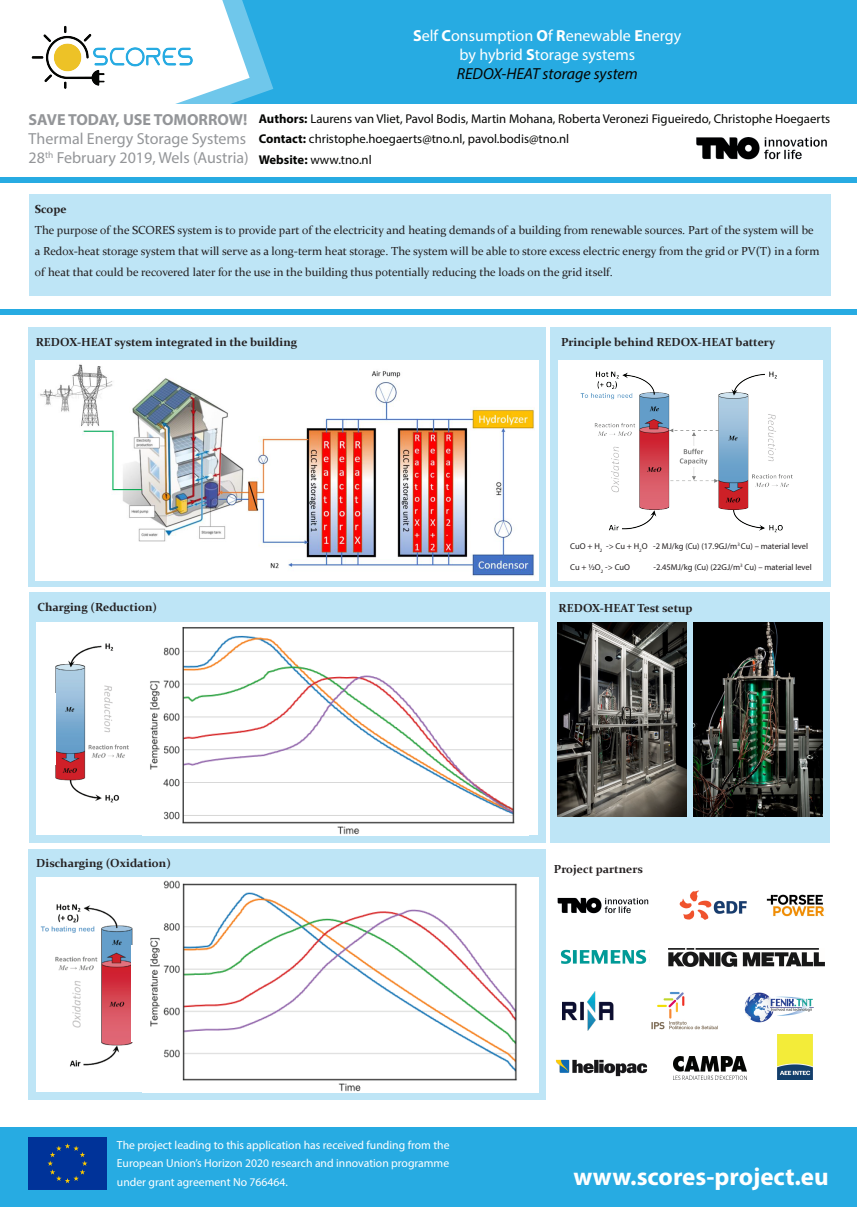
<style>
.page{position:relative;width:857px;height:1207px;background:#fff}
.page>*{position:absolute;margin:0;border:0;box-sizing:border-box;transform-origin:0 0}
.t1{font:700 25px "Myriad Pro";color:#fff}
.t2{font:16px/19.2px "Myriad Pro";color:#fff;text-align:center}
.t3{font:16px/19.2px "Myriad Pro";color:#939598}
.t4{font:700 16px "Myriad Pro";color:#939598}
.t5{font:12.75px/20.5px "Myriad Pro";color:#040503}
.t6{font:11.65px/21px "Constantia";color:#231f20}
.t7{font:700 11.65px "Constantia";color:#231f20}
.t8{font:11.65px/18.5px "Myriad Pro";color:#fff;text-align:justify}
.t9{font:8.5px "Myriad Pro";color:#231f20}
.s1{font-weight:700}
.s2{font-style:italic;color:#040503}
</style>
<div class="page">
<img style="left:766px;top:894px;width:58px;height:23px">
<img style="left:560px;top:949px;width:87px;height:15px">
<img style="left:673px;top:1056px;width:73px;height:22px">
<div style="left:0;top:0;width:856px;height:103px;background:#27abe2"></div>
<svg style="left:0;top:20px;width:273px;height:163px"></svg>
<div style="left:0;top:1127px;width:856px;height:79px;background:#27abe2"></div>
<svg style="left:0;top:0;width:249px;height:165px"></svg>
<div style="left:0;top:177px;width:856px;height:5px;background:#27abe2"></div>
<div style="left:29px;top:194px;width:801px;height:101px;background:#bee5f6"></div>
<div style="left:28px;top:1137px;width:78px;height:52px;background:#039"></div>
<img style="left:29px;top:13px;width:169px;height:90px">
<div style="left:29px;top:327px;width:516px;height:260px;background:#bee5f6"></div>
<img style="left:36px;top:360px;width:502px;height:220px">
<div style="left:550px;top:327px;width:280px;height:260px;background:#bee5f6"></div>
<div style="left:558px;top:360px;width:264px;height:220px;background:#fff"></div>
<img style="left:580px;top:371px;width:213px;height:162px">
<div style="left:550px;top:592px;width:279px;height:251px;background:#bee5f6"></div>
<img style="left:693px;top:622px;width:129px;height:193px">
<img style="left:557px;top:623px;width:129px;height:192px">
<div style="left:29px;top:848px;width:516px;height:251px;background:#bee5f6"></div>
<div style="left:29px;top:592px;width:516px;height:251px;background:#bee5f6"></div>
<img style="left:557px;top:897px;width:92px;height:17px">
<img style="left:679px;top:890px;width:67px;height:30px">
<img style="left:744px;top:992px;width:70px;height:31px">
<img style="left:562px;top:991px;width:52px;height:39px">
<img style="left:668px;top:948px;width:156px;height:18px">
<img style="left:651px;top:992px;width:66px;height:38px">
<img style="left:555px;top:1059px;width:93px;height:18px">
<img style="left:777px;top:1034px;width:35px;height:44px">
<div style="left:0;top:308px;width:856px;height:6px;background:#27abe2"></div>
<div style="left:37px;top:622px;width:501px;height:5px;background:#fff"></div>
<img style="left:696px;top:137px;width:131px;height:23px">
<div style="left:36px;top:622px;width:116px;height:212px;background:#fff"></div>
<div style="left:36px;top:877px;width:106px;height:215px;background:#fff"></div>
<img style="left:55px;top:643px;width:74px;height:160px">
<div style="left:50px;top:692px;width:6px;height:72px;background:#fff"></div>
<img style="left:40px;top:904px;width:93px;height:163px">
<hr style="left:132px;top:944px;width:4px;height:97px;background:#fff">
<div style="left:423px;top:624px;width:115px;height:210px;background:#fff"></div>
<img style="left:150px;top:627px;width:365px;height:207px">
<img style="left:142px;top:877px;width:396px;height:215px">
<h2 class="t2" style="left:413px;top:26px;width:270px"><span class="s1">S</span>elf <span class="s1">C</span>onsumption <span class="s1">O</span>f <span class="s1">R</span>enewable <span class="s1">E</span>nergy by hybrid <span class="s1">S</span>torage systems<br><span class="s2">REDOX-HEAT storage system</span></h2>
<h2 class="t4" style="left:29px;top:109px;width:220px">SAVE TODAY, USE TOMORROW!</h2>
<h2 class="t3" style="left:29px;top:129px;width:222px">Thermal Energy Storage Systems<br>28<sup>th</sup> February 2019, Wels (Austria)</h2>
<p class="t5" style="left:258px;top:108px;width:572px"><span class="s1">Authors:</span> Laurens van Vliet, Pavol Bodis, Martin Mohana, Roberta Veronezi Figueiredo, Christophe Hoegaerts<br><span class="s1">Contact:</span> christophe.hoegaerts@tno.nl, pavol.bodis@tno.nl<br><span class="s1">Website:</span> www.tno.nl</p>
<p class="t7" style="left:35px;top:200px;width:33px">Scope</p>
<p class="t6" style="left:35px;top:219px;width:785px">The purpose of the SCORES system is to provide part of the electricity and heating demands of a building from renewable sources. Part of the system will be a Redox-heat storage system that will serve as a long-term heat storage. The system will be able to store excess electric energy from the grid or PV(T) in a form of heat that could be recovered later for the use in the building thus potentially reducing the loads on the grid itself.</p>
<p class="t7" style="left:36px;top:334px;width:263px">REDOX-HEAT system integrated in the building</p>
<p class="t7" style="left:560px;top:334px;width:215px">Principle behind REDOX-HEAT battery</p>
<p class="t7" style="left:37px;top:598px;width:121px">Charging (Reduction)</p>
<p class="t7" style="left:36px;top:855px;width:136px">Discharging (Oxidation)</p>
<p class="t9" style="left:570px;top:541px;width:239px">CuO + H<sub>2</sub> -&gt; Cu + H<sub>2</sub>O -2 MJ/kg (Cu) (17.9GJ/m<sup>3</sup> Cu) – material level</p>
<p class="t9" style="left:570px;top:562px;width:61px">Cu + ½O<sub>2</sub> -&gt; CuO</p>
<p class="t9" style="left:653px;top:562px;width:160px">-2.45MJ/kg (Cu) (22GJ/m<sup>3</sup> Cu) – material level</p>
<p class="t7" style="left:558px;top:599px;width:136px">REDOX-HEAT Test setup</p>
<p class="t7" style="left:553px;top:860px;width:90px">Project partners</p>
<p class="t8" style="left:117px;top:1135px;width:334px">The project leading to this application has received funding from the European Union’s Horizon 2020 research and innovation programme under grant agreement No 766464.</p>
<h1 class="t1" style="left:573px;top:1159px;width:256px">www.scores-project.eu</h1>
</div>
